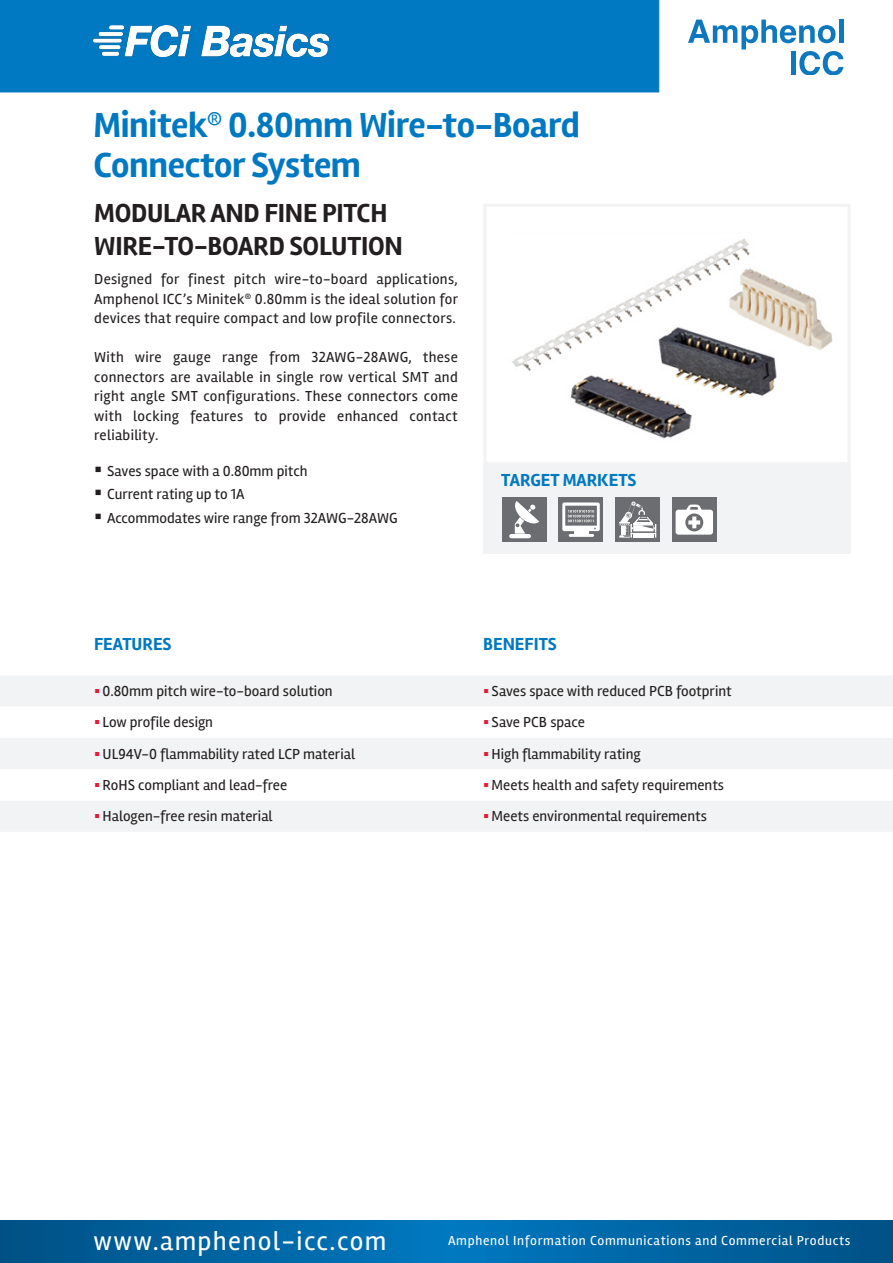
<style>
.page{position:relative;width:893px;height:1263px;background:#fff}
.page>*{position:absolute;margin:0;border:0;box-sizing:border-box;transform-origin:0 0}
.t1{font:700 36px "Rambla";letter-spacing:-.01em;color:#0079c2}
.t2{font:700 27px/32.4px "Rambla";letter-spacing:-.01em;color:#231f20}
.t3{font:27px "Rambla";letter-spacing:.05em;color:#fff}
.t4{font:700 18px "Rambla";color:#0079c2}
.t5{font:15px/19.5px "Rambla";color:#231f20;text-align:justify}
.t6{font:13.5px "Rambla";letter-spacing:.05em;color:#fff}
.s1{color:#e51836}
</style>
<div class="page">
<div style="left:0;top:0;width:659px;height:92px;background:#0079c2"></div>
<svg style="left:0;top:1220px;width:893px;height:25px;background:#0064a2"></svg>
<svg style="left:0;top:1245px;width:893px;height:18px;background:#0064a2"></svg>
<svg style="left:688px;top:20px;width:155px;height:54px"></svg>
<img style="left:512px;top:238px;width:321px;height:201px">
<div style="left:483px;top:204px;width:367px;height:261px;border:3px solid #f2f3f4"></div>
<div style="left:483px;top:465px;width:367px;height:88px;background:#f2f3f4"></div>
<div style="left:502px;top:497px;width:45px;height:45px;background:#6c6d70"></div>
<hr style="left:509px;top:534px;width:22px;height:4px;background:#fff;border-radius:2px">
<svg style="left:514px;top:501px;width:25px;height:33px"></svg>
<div style="left:558px;top:497px;width:45px;height:45px;background:#6c6d70"></div>
<hr style="left:569px;top:534px;width:25px;height:3px;background:#fff">
<svg style="left:562px;top:502px;width:38px;height:32px"></svg>
<img style="left:94px;top:25px;width:234px;height:31px">
<div style="left:615px;top:497px;width:45px;height:45px;background:#6c6d70"></div>
<svg style="left:619px;top:502px;width:37px;height:36px"></svg>
<div style="left:0;top:676px;width:893px;height:156px;background:#f2f3f4"></div>
<svg style="left:0;top:707px;width:893px;height:93px"></svg>
<div style="left:672px;top:497px;width:45px;height:45px;background:#6c6d70"></div>
<svg style="left:676px;top:504px;width:37px;height:31px"></svg>
<p class="t1" style="left:94px;top:104px;width:488px">Minitek<sup>®</sup> 0.80mm Wire-to-Board</p>
<p class="t1" style="left:94px;top:144px;width:269px">Connector System</p>
<p class="t2" style="left:94px;top:197px;width:310px">MODULAR AND FINE PITCH<br>WIRE-TO-BOARD SOLUTION</p>
<p class="t5" style="left:94px;top:269px;width:365px">Designed for finest pitch wire-to-board applications, Amphenol ICC’s Minitek<sup>®</sup> 0.80mm is the ideal solution for devices that require compact and low profile connectors.</p>
<p class="t5" style="left:94px;top:347px;width:365px">With wire gauge range from 32AWG-28AWG, these connectors are available in single row vertical SMT and right angle SMT configurations. These connectors come with locking features to provide enhanced contact reliability.</p>
<p class="t5" style="left:94px;top:461px;width:215px">▪ Saves space with a 0.80mm pitch</p>
<p class="t5" style="left:94px;top:485px;width:152px">▪ Current rating up to 1A</p>
<p class="t5" style="left:94px;top:508px;width:305px">▪ Accommodates wire range from 32AWG-28AWG</p>
<p class="t4" style="left:501px;top:470px;width:137px">TARGET MARKETS</p>
<p class="t4" style="left:94px;top:633px;width:79px">FEATURES</p>
<p class="t4" style="left:483px;top:633px;width:75px">BENEFITS</p>
<p class="t5" style="left:94px;top:681px;width:240px"><span class="s1">▪</span> 0.80mm pitch wire-to-board solution</p>
<p class="t5" style="left:483px;top:681px;width:250px"><span class="s1">▪</span> Saves space with reduced PCB footprint</p>
<p class="t5" style="left:94px;top:712px;width:121px"><span class="s1">▪</span> Low profile design</p>
<p class="t5" style="left:483px;top:712px;width:103px"><span class="s1">▪</span> Save PCB space</p>
<p class="t5" style="left:94px;top:744px;width:262px"><span class="s1">▪</span> UL94V-0 flammability rated LCP material</p>
<p class="t5" style="left:483px;top:744px;width:159px"><span class="s1">▪</span> High flammability rating</p>
<p class="t5" style="left:94px;top:775px;width:195px"><span class="s1">▪</span> RoHS compliant and lead-free</p>
<p class="t5" style="left:483px;top:775px;width:242px"><span class="s1">▪</span> Meets health and safety requirements</p>
<p class="t5" style="left:94px;top:806px;width:180px"><span class="s1">▪</span> Halogen-free resin material</p>
<p class="t5" style="left:483px;top:806px;width:225px"><span class="s1">▪</span> Meets environmental requirements</p>
<h2 class="t3" style="left:94px;top:1224px;width:294px">www.amphenol-icc.com</h2>
<p class="t6" style="left:448px;top:1232px;width:404px">Amphenol Information Communications and Commercial Products</p>
</div>
